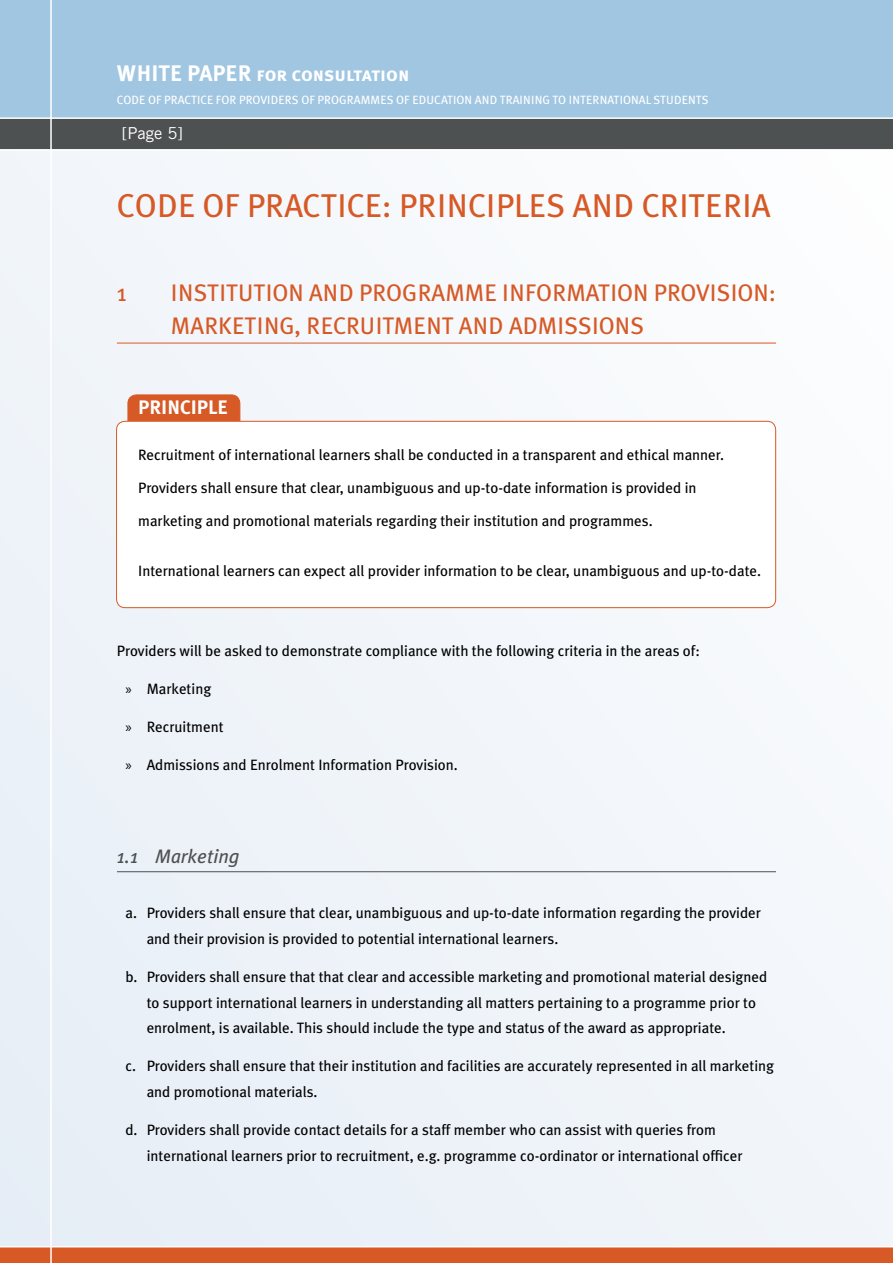
<style>
.page{position:relative;width:893px;height:1263px;background:#fff}
.page>*{position:absolute;margin:0;border:0;box-sizing:border-box;transform-origin:0 0}
.t1{font:33px "Meta Plus";color:#d65926}
.t2{font:24px/33px "Meta Plus";color:#d65926}
.t3{font:19.5px "Meta Plus Bold Caps";color:#fff}
.t4{font:italic 19.5px "Meta Plus";color:#4e5151}
.t5{font:16.5px "Trade Gothic";color:#fff}
.t6{font:15px/25.5px "Meta Plus";color:#000}
.t7{font:12px "Meta Plus";color:#fff}
.s1{font-size:22.5px}
.s2{font-family:"Myriad Pro"}
</style>
<div class="page">
<div style="left:0;top:133px;width:893px;height:1130px;background:#f1f5fa"></div>
<div style="left:0;top:0;width:893px;height:128px;background:#a0c6e2"></div>
<svg style="left:0;top:117px;width:893px;height:34px;background:#606364"></svg>
<svg style="left:0;top:1246px;width:893px;height:17px;background:#d96739"></svg>
<hr style="left:50px;top:0;width:2px;height:1263px;background:#fff">
<div style="left:127px;top:394px;width:114px;height:27px;background:#d65926"></div>
<div style="left:117px;top:421px;width:659px;height:187px;background:#fff;border-radius:9px"></div>
<div style="left:116px;top:421px;width:660px;height:187px;border:1px solid #d65926;border-radius:9px"></div>
<hr style="left:117px;top:343px;width:659px;height:1px;background:#d65926">
<hr style="left:117px;top:871px;width:659px;height:1px;background:#4e5151">
<h3 class="t3" style="left:117px;top:63px;width:294px"><span class="s1">WHITE PAPER</span> for consultation</h3>
<p class="t7" style="left:117px;top:93px;width:593px">CODE OF PRACTICE FOR PROVIDERS OF PROGRAMMES OF EDUCATION AND TRAINING TO INTERNATIONAL STUDENTS</p>
<p class="t5" style="left:122px;top:124px;width:62px">[Page 5]</p>
<h1 class="t1" style="left:117px;top:187px;width:655px">CODE OF PRACTICE: PRINCIPLES AND CRITERIA</h1>
<h2 class="t2" style="left:117px;top:276px;width:11px">1</h2>
<h2 class="t2" style="left:171px;top:276px;width:607px">INSTITUTION AND PROGRAMME INFORMATION PROVISION:<br>MARKETING, RECRUITMENT AND ADMISSIONS</h2>
<h3 class="t3" style="left:138px;top:396px;width:91px">PRINCIPLE</h3>
<p class="t6" style="left:138px;top:442px;width:587px">Recruitment of international learners shall be conducted in a transparent and ethical manner.</p>
<p class="t6" style="left:138px;top:475px;width:560px">Providers shall ensure that clear, unambiguous and up-to-date information is provided in</p>
<p class="t6" style="left:138px;top:508px;width:516px">marketing and promotional materials regarding their institution and programmes.</p>
<p class="t6" style="left:138px;top:558px;width:624px">International learners can expect all provider information to be clear, unambiguous and up-to-date.</p>
<p class="t6" style="left:117px;top:638px;width:584px">Providers will be asked to demonstrate compliance with the following criteria in the areas of:</p>
<p class="t6" style="left:125px;top:676px;width:87px"><span class="s2">»</span> Marketing</p>
<p class="t6" style="left:125px;top:714px;width:100px"><span class="s2">»</span> Recruitment</p>
<p class="t6" style="left:125px;top:752px;width:334px"><span class="s2">»</span> Admissions and Enrolment Information Provision.</p>
<h3 class="t4" style="left:117px;top:845px;width:124px">1.1 Marketing</h3>
<p class="t6" style="left:147px;top:900px;width:616px;text-indent:-21px">a. Providers shall ensure that clear, unambiguous and up-to-date information regarding the provider and their provision is provided to potential international learners.</p>
<p class="t6" style="left:147px;top:964px;width:622px;text-indent:-21px">b. Providers shall ensure that that clear and accessible marketing and promotional material designed to support international learners in understanding all matters pertaining to a programme prior to enrolment, is available. This should include the type and status of the award as appropriate.</p>
<p class="t6" style="left:147px;top:1053px;width:629px;text-indent:-21px">c. Providers shall ensure that their institution and facilities are accurately represented in all marketing and promotional materials.</p>
<p class="t6" style="left:147px;top:1117px;width:597px;text-indent:-21px">d. Providers shall provide contact details for a staff member who can assist with queries from international learners prior to recruitment, e.g. programme co-ordinator or international officer</p>
</div>
